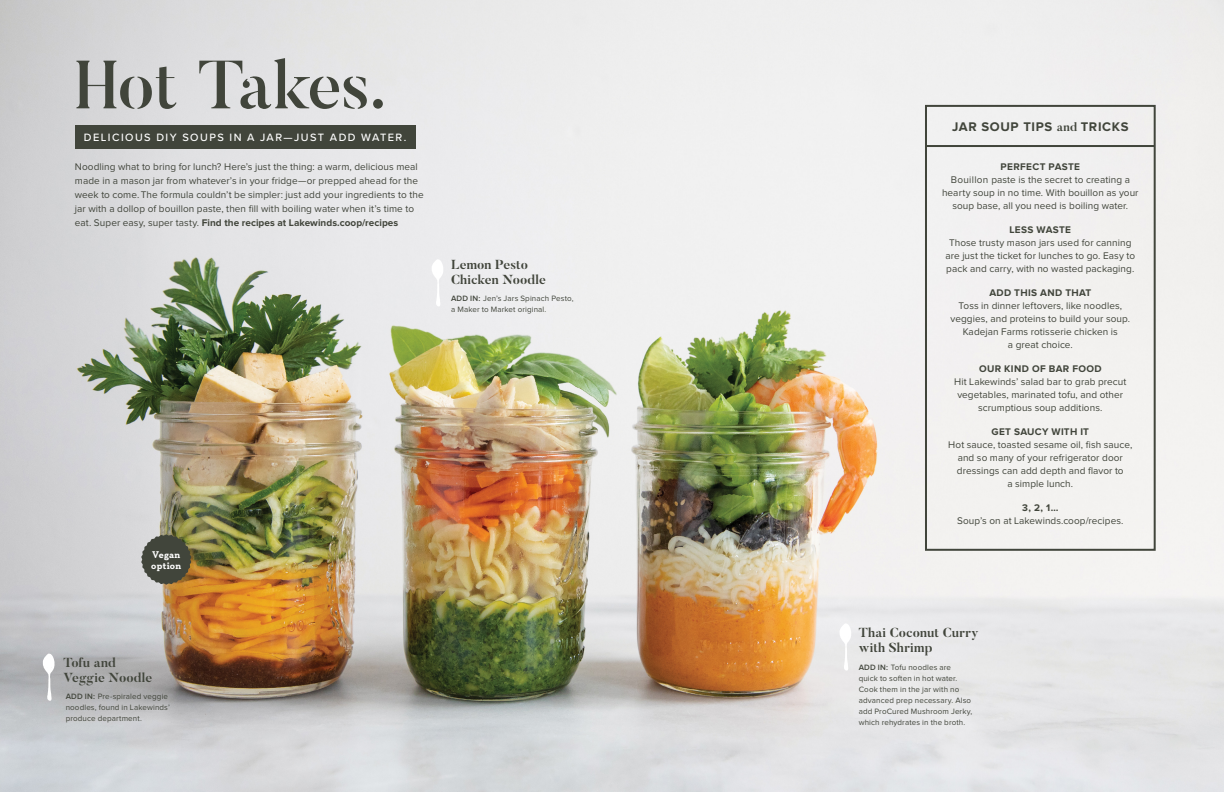
<style>
.page{position:relative;width:1224px;height:792px;background:#fff}
.page>*{position:absolute;margin:0;border:0;box-sizing:border-box;transform-origin:0 0}
.t1{font:500 67.7px "Butler Stencil";letter-spacing:-.01em;color:#41453b}
.t2{font:700 13px/15px "Butler";letter-spacing:.01em;color:#41453b}
.t3{font:700 13px "Proxima Nova";letter-spacing:.05em;color:#41453b}
.t4{font:500 11px "Proxima Nova";letter-spacing:.135em;color:#fff}
.t5{font:10px/13px "Proxima Nova";letter-spacing:.005em;color:#41453b;text-align:center}
.t6{font:700 10px "Proxima Nova";letter-spacing:.035em;color:#41453b}
.t7{font:700 10px/11.2px "Neutraface Slab Text";letter-spacing:.03em;color:#fff}
.t8{font:8px/11px "Proxima Nova";letter-spacing:.015em;color:#41453b}
.s1{font-weight:700}
.s2{font-weight:600}
.s3{font-family:"Butler";font-size:12px}
</style>
<div class="page">
<img style="left:0;top:0;width:1224px;height:792px">
<svg style="left:43px;top:653px;width:12px;height:48px"></svg>
<svg style="left:431px;top:259px;width:13px;height:48px"></svg>
<svg style="left:839px;top:623px;width:12px;height:48px"></svg>
<div style="left:925px;top:105px;width:231px;height:446px;border:2px solid #41453b"></div>
<hr style="left:926px;top:145px;width:228px;height:2px;background:#41453b">
<svg style="left:141px;top:534px;width:50px;height:51px;background:#5f5f4f"></svg>
<div style="left:75px;top:125px;width:340px;height:24px;background:#41453b"></div>
<h1 class="t1" style="left:75px;top:42px;width:313px">Hot Takes.</h1>
<p class="t4" style="left:84px;top:129px;width:324px">DELICIOUS DIY SOUPS IN A JAR—JUST ADD WATER.</p>
<p class="t5" style="left:75px;top:160px;width:350px;line-height:14px;text-align:left">Noodling what to bring for lunch? Here’s just the thing: a warm, delicious meal made in a mason jar from whatever’s in your fridge—or prepped ahead for the week to come. The formula couldn’t be simpler: just add your ingredients to the jar with a dollop of bouillon paste, then fill with boiling water when it’s time to eat. Super easy, super tasty. <span class="s1">Find the recipes at Lakewinds.coop/recipes</span></p>
<h2 class="t2" style="left:451px;top:257px;width:96px">Lemon Pesto<br>Chicken Noodle</h2>
<p class="t8" style="left:451px;top:294px;width:124px"><span class="s2">ADD IN:</span> Jen’s Jars Spinach Pesto, a Maker to Market original.</p>
<p class="t7" style="left:151px;top:549px;width:31px">Vegan option</p>
<h2 class="t2" style="left:64px;top:655px;width:90px">Tofu and<br>Veggie Noodle</h2>
<p class="t8" style="left:66px;top:692px;width:106px"><span class="s2">ADD IN:</span> Pre-spiraled veggie noodles, found in Lakewinds’ produce department.</p>
<h2 class="t3" style="left:952px;top:121px;width:178px">JAR SOUP TIPS <span class="s3">and</span> TRICKS</h2>
<p class="t6" style="left:1001px;top:162px;width:81px">PERFECT PASTE</p>
<p class="t5" style="left:942px;top:173px;width:198px">Bouillon paste is the secret to creating a hearty soup in no time. With bouillon as your soup base, all you need is boiling water.</p>
<p class="t6" style="left:1010px;top:225px;width:63px">LESS WASTE</p>
<p class="t5" style="left:946px;top:236px;width:191px">Those trusty mason jars used for canning are just the ticket for lunches to go. Easy to pack and carry, with no wasted packaging.</p>
<p class="t6" style="left:989px;top:288px;width:103px">ADD THIS AND THAT</p>
<p class="t5" style="left:951px;top:299px;width:181px">Toss in dinner leftovers, like noodles, veggies, and proteins to build your soup.<br>Kadejan Farms rotisserie chicken is<br>a great choice.</p>
<p class="t6" style="left:979px;top:364px;width:124px">OUR KIND OF BAR FOOD</p>
<p class="t5" style="left:954px;top:375px;width:174px">Hit Lakewinds’ salad bar to grab precut vegetables, marinated tofu, and other scrumptious soup additions.</p>
<p class="t6" style="left:992px;top:427px;width:99px">GET SAUCY WITH IT</p>
<p class="t5" style="left:948px;top:438px;width:185px">Hot sauce, toasted sesame oil, fish sauce, and so many of your refrigerator door dressings can add depth and flavor to<br>a simple lunch.</p>
<p class="t6" style="left:1022px;top:503px;width:38px">3, 2, 1…</p>
<p class="t5" style="left:957px;top:514px;width:168px">Soup’s on at Lakewinds.coop/recipes.</p>
<h2 class="t2" style="left:859px;top:625px;width:121px">Thai Coconut Curry with Shrimp</h2>
<p class="t8" style="left:859px;top:662px;width:115px"><span class="s2">ADD IN:</span> Tofu noodles are<br>quick to soften in hot water.<br>Cook them in the jar with no advanced prep necessary. Also add ProCured Mushroom Jerky, which rehydrates in the broth.</p>
</div>
